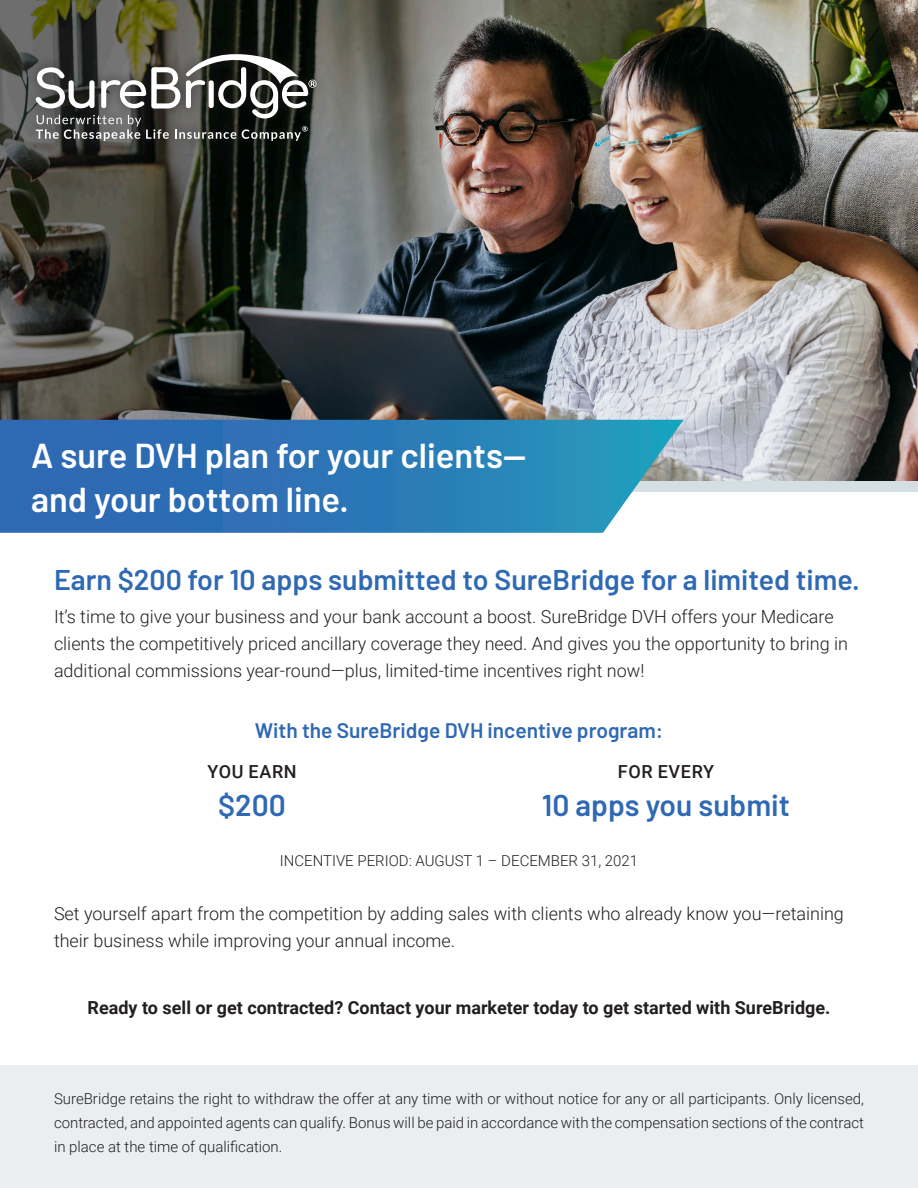
<style>
.page{position:relative;width:918px;height:1188px;background:#fff}
.page>*{position:absolute;margin:0;border:0;box-sizing:border-box;transform-origin:0 0}
.t1{font:600 34.5px/43.5px "Barlow";color:#fff}
.t2{font:600 30px "Barlow";color:#2f69b3}
.t3{font:600 28.5px "Barlow";color:#2f69b3}
.t4{font:600 21px "Barlow";color:#2f69b3}
.t5{font:300 18px/27px "Roboto";color:#231f20}
.t6{font:700 18px "Roboto";color:#231f20}
.t7{font:500 18px "Roboto";letter-spacing:.035em;color:#231f20}
.t8{font:300 15px/24px "Roboto";color:#231f20;text-align:justify}
</style>
<div class="page">
<img style="left:0;top:0;width:918px;height:482px">
<div style="left:0;top:482px;width:918px;height:10px;background:#d5dee3"></div>
<div style="left:0;top:1066px;width:918px;height:122px;background:#eaeef1"></div>
<svg style="left:0;top:420px;width:684px;height:113px;background:#347eb8"></svg>
<div style="left:25px;top:43px;width:302px;height:108px;background:#231f20;opacity:.75"></div>
<svg style="left:36px;top:115px;width:133px;height:26px;background:#60615f"></svg>
<svg style="left:175px;top:130px;width:61px;height:9px"></svg>
<svg style="left:242px;top:126px;width:66px;height:15px"></svg>
<svg style="left:36px;top:67px;width:59px;height:41px"></svg>
<svg style="left:101px;top:67px;width:79px;height:42px"></svg>
<svg style="left:186px;top:54px;width:130px;height:65px"></svg>
<p class="t1" style="left:31px;top:431px;width:496px">A sure DVH plan for your clients— and your bottom line.</p>
<p class="t3" style="left:54px;top:558px;width:808px">Earn $200 for 10 apps submitted to SureBridge for a limited time.</p>
<p class="t5" style="left:54px;top:603px;width:796px">It’s time to give your business and your bank account a boost. SureBridge DVH offers your Medicare clients the competitively priced ancillary coverage they need. And gives you the opportunity to bring in additional commissions year-round—plus, limited-time incentives right now!</p>
<p class="t4" style="left:255px;top:715px;width:410px">With the SureBridge DVH incentive program:</p>
<p class="t7" style="left:207px;top:759px;width:91px">YOU EARN</p>
<p class="t2" style="left:218px;top:783px;width:69px">$200</p>
<p class="t7" style="left:618px;top:759px;width:98px">FOR EVERY</p>
<p class="t2" style="left:542px;top:783px;width:250px">10 apps you submit</p>
<p class="t8" style="left:280px;top:848px;width:360px">INCENTIVE PERIOD: AUGUST 1 – DECEMBER 31, 2021</p>
<p class="t5" style="left:54px;top:899px;width:791px">Set yourself apart from the competition by adding sales with clients who already know you—retaining their business while improving your annual income.</p>
<p class="t6" style="left:88px;top:995px;width:744px">Ready to sell or get contracted? Contact your marketer today to get started with SureBridge.</p>
<p class="t8" style="left:54px;top:1087px;width:812px">SureBridge retains the right to withdraw the offer at any time with or without notice for any or all participants. Only licensed, contracted, and appointed agents can qualify. Bonus will be paid in accordance with the compensation sections of the contract in place at the time of qualification.</p>
</div>
